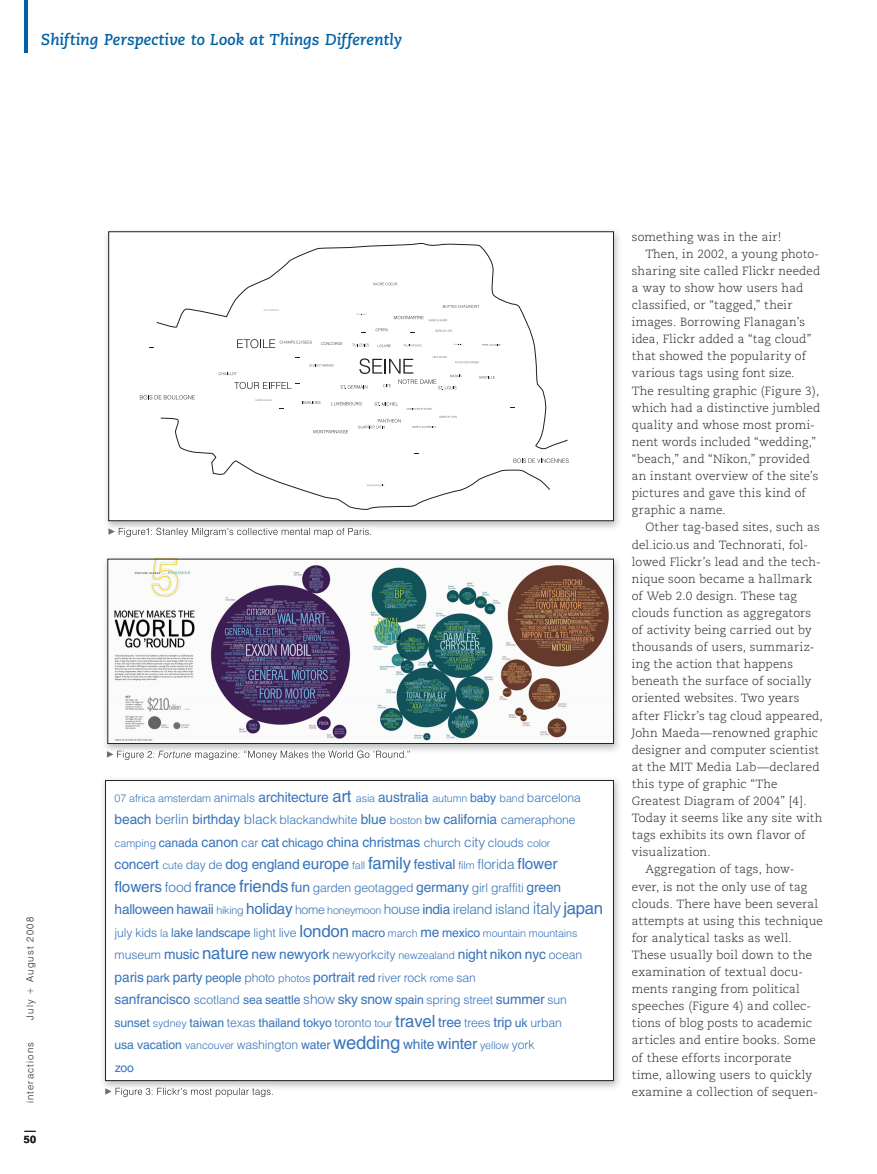
<style>
.page{position:relative;width:877px;height:1174px;background:#fff}
.page>*{position:absolute;margin:0;border:0;box-sizing:border-box;transform-origin:0 0}
.t1{font:italic 700 15.75px "Caecilia";color:#0161a4}
.t2{font:13.8px/22.5px "Helvetica";letter-spacing:-.01em;color:#3673ba}
.t3{font:12.15px/22.5px "Helvetica";letter-spacing:-.01em;color:#3673ba}
.t4{font:300 12.15px "Helvetica";letter-spacing:-.01em;color:#3673ba}
.t5{font:300 11.85px "Caecilia";letter-spacing:.01em;color:#231f20}
.t6{font:300 10.65px "Helvetica";letter-spacing:-.01em;color:#3673ba}
.t7{font:700 10.5px "Swiss 721 BT";color:#231f20}
.t8{font:300 9.75px "Swiss 721 BT";letter-spacing:.12em;color:#231f20}
.s1{font-size:12.15px}
.s2{font-weight:400;font-size:13.8px}
.s3{font-weight:400;font-size:16.8px}
.s4{font-weight:400;font-size:12.15px}
.s5{font-weight:300}
.s6{font-weight:300;font-size:12.15px}
.s7{font-weight:300;font-size:10.65px}
.s8{font-size:15.3px}
.s9{font-size:16.8px}
.s10{font-weight:400;font-size:15.3px}
.s11{font-size:13.8px}
.s12{font-weight:300;font-size:16.8px}
.s13{font-size:18.3px}
</style>
<div class="page">
<img style="left:106px;top:232px;width:513px;height:303px">
<img style="left:115px;top:528px;width:256px;height:8px">
<div style="left:109px;top:232px;width:504px;height:289px;background:#fff"></div>
<svg style="left:140px;top:395px;width:16px;height:4px"></svg>
<svg style="left:156px;top:243px;width:391px;height:173px"></svg>
<svg style="left:160px;top:416px;width:409px;height:94px"></svg>
<div style="left:108px;top:231px;width:506px;height:290px;border:1px solid #231f20"></div>
<img style="left:105px;top:558px;width:514px;height:200px">
<img style="left:114px;top:751px;width:41px;height:7px">
<img style="left:158px;top:750px;width:34px;height:8px">
<img style="left:192px;top:750px;width:218px;height:8px">
<img style="left:109px;top:561px;width:503px;height:181px">
<div style="left:107px;top:559px;width:507px;height:185px;border:1px solid #231f20"></div>
<img style="left:112px;top:1088px;width:161px;height:8px">
<div style="left:105px;top:780px;width:509px;height:301px;border:1px solid #231f20"></div>
<svg style="left:24px;top:1131px;width:12px;height:1px"></svg>
<hr style="left:25px;top:0;width:3px;height:52px;background:#0161a4">
<svg style="left:108px;top:528px;width:7px;height:7px"></svg>
<svg style="left:107px;top:751px;width:6px;height:6px"></svg>
<svg style="left:105px;top:1088px;width:7px;height:6px"></svg>
<h1 class="t1" style="left:41px;top:30px;width:363px">Shifting Perspective to Look at Things Differently</h1>
<p class="t8" style="left:24px;top:1020px;width:104px;rotate:-90deg">July + August 2008</p>
<p class="t8" style="left:24px;top:1103px;width:62px;rotate:-90deg">interactions</p>
<p class="t7" style="left:24px;top:1132px;width:14px">50</p>
<p class="t6" style="left:115px;top:791px;width:468px">07 africa amsterdam <span class="s1">animals</span> <span class="s2">architecture</span> <span class="s3">art</span> asia <span class="s2">australia</span> autumn <span class="s4">baby</span> band <span class="s1">barcelona</span></p>
<p class="t2" style="left:115px;top:808px;width:462px">beach <span class="s5">berlin</span> birthday <span class="s5">black</span> <span class="s6">blackandwhite</span> blue <span class="s7">boston</span> <span class="s1">bw</span> california <span class="s6">cameraphone </span><span class="s7">camping</span> <span class="s1">canada</span> canon <span class="s6">car</span> cat <span class="s1">chicago</span> china christmas <span class="s6">church</span> <span class="s5">city</span> <span class="s6">clouds</span> <span class="s7">color </span>concert <span class="s7">cute</span> <span class="s6">day de</span> dog england <span class="s8">europe</span> <span class="s7">fall</span> <span class="s9">family</span> festival <span class="s7">film</span> <span class="s5">florida</span> <span class="s8">flower</span></p>
<p class="t4" style="left:115px;top:880px;width:448px"><span class="s10">flowers</span> <span class="s11">food</span> <span class="s10">france</span> <span class="s3">friends</span> <span class="s2">fun</span> garden geotagged <span class="s2">germany</span> girl graffiti <span class="s2">green</span></p>
<p class="t2" style="left:115px;top:898px;width:490px">halloween hawaii <span class="s7">hiking</span> <span class="s8">holiday</span> <span class="s6">home</span> <span class="s7">honeymoon</span> <span class="s5">house</span> india <span class="s5">ireland island</span> <span class="s12">italy</span> <span class="s9">japan</span></p>
<p class="t6" style="left:115px;top:926px;width:464px"><span class="s1">july kids</span> la <span class="s4">lake landscape</span> <span class="s1">light live</span> <span class="s3">london</span> <span class="s4">macro</span> march <span class="s2">me</span> <span class="s4">mexico</span> mountain mountains</p>
<p class="t2" style="left:115px;top:943px;width:469px"><span class="s6">museum</span> music <span class="s9">nature</span> new newyork <span class="s6">newyorkcity</span> <span class="s7">newzealand</span> night nikon nyc <span class="s6">ocean </span>paris <span class="s1">park</span> party <span class="s1">people</span> <span class="s6">photo</span> <span class="s7">photos</span> portrait <span class="s1">red</span> <span class="s6">river rock</span> <span class="s7">rome</span> <span class="s6">san<br></span>sanfrancisco <span class="s6">scotland</span> <span class="s1">sea seattle</span> <span class="s5">show</span> sky snow <span class="s1">spain</span> <span class="s6">spring street</span> summer <span class="s6">sun</span></p>
<p class="t3" style="left:115px;top:1011px;width:449px">sunset <span class="s7">sydney</span> taiwan <span class="s5">texas</span> thailand tokyo <span class="s5">toronto</span> <span class="s7">tour</span> <span class="s9">travel</span> <span class="s11">tree</span> <span class="s5">trees</span> <span class="s11">trip</span> uk <span class="s5">urban </span>usa vacation <span class="s7">vancouver</span> <span class="s5">washington</span> water <span class="s13">wedding</span> <span class="s11">white</span> <span class="s8">winter</span> <span class="s7">yellow</span> <span class="s5">york<br></span>zoo</p>
<p class="t5" style="left:632px;top:230px;width:151px">something was in the air!</p>
<p class="t5" style="left:645px;top:247px;width:175px">Then, in 2002, a young photo-</p>
<p class="t5" style="left:632px;top:264px;width:190px">sharing site called Flickr needed</p>
<p class="t5" style="left:632px;top:281px;width:173px">a way to show how users had</p>
<p class="t5" style="left:632px;top:298px;width:162px">classified, or “tagged,” their</p>
<p class="t5" style="left:632px;top:315px;width:175px">images. Borrowing Flanagan’s</p>
<p class="t5" style="left:632px;top:332px;width:181px">idea, Flickr added a “tag cloud”</p>
<p class="t5" style="left:632px;top:350px;width:176px">that showed the popularity of</p>
<p class="t5" style="left:632px;top:367px;width:164px">various tags using font size.</p>
<p class="t5" style="left:632px;top:384px;width:189px">The resulting graphic (Figure 3),</p>
<p class="t5" style="left:632px;top:401px;width:190px">which had a distinctive jumbled</p>
<p class="t5" style="left:632px;top:418px;width:184px">quality and whose most promi-</p>
<p class="t5" style="left:632px;top:435px;width:186px">nent words included “wedding,”</p>
<p class="t5" style="left:632px;top:452px;width:180px">“beach,” and “Nikon,” provided</p>
<p class="t5" style="left:632px;top:469px;width:188px">an instant overview of the site’s</p>
<p class="t5" style="left:632px;top:486px;width:176px">pictures and gave this kind of</p>
<p class="t5" style="left:632px;top:503px;width:95px">graphic a name.</p>
<p class="t5" style="left:645px;top:521px;width:176px">Other tag-based sites, such as</p>
<p class="t5" style="left:632px;top:538px;width:178px">del.icio.us and Technorati, fol-</p>
<p class="t5" style="left:632px;top:555px;width:190px">lowed Flickr’s lead and the tech-</p>
<p class="t5" style="left:632px;top:572px;width:182px">nique soon became a hallmark</p>
<p class="t5" style="left:632px;top:589px;width:167px">of Web 2.0 design. These tag</p>
<p class="t5" style="left:632px;top:606px;width:181px">clouds function as aggregators</p>
<p class="t5" style="left:632px;top:623px;width:182px">of activity being carried out by</p>
<p class="t5" style="left:632px;top:640px;width:184px">thousands of users, summariz-</p>
<p class="t5" style="left:632px;top:657px;width:163px">ing the action that happens</p>
<p class="t5" style="left:632px;top:674px;width:181px">beneath the surface of socially</p>
<p class="t5" style="left:632px;top:692px;width:169px">oriented websites. Two years</p>
<p class="t5" style="left:632px;top:709px;width:193px">after Flickr’s tag cloud appeared,</p>
<p class="t5" style="left:632px;top:726px;width:188px">John Maeda—renowned graphic</p>
<p class="t5" style="left:632px;top:743px;width:189px">designer and computer scientist</p>
<p class="t5" style="left:632px;top:760px;width:189px">at the MIT Media Lab—declared</p>
<p class="t5" style="left:632px;top:777px;width:147px">this type of graphic “The</p>
<p class="t5" style="left:632px;top:794px;width:176px">Greatest Diagram of 2004” [4].</p>
<p class="t5" style="left:632px;top:811px;width:192px">Today it seems like any site with</p>
<p class="t5" style="left:632px;top:828px;width:175px">tags exhibits its own flavor of</p>
<p class="t5" style="left:632px;top:845px;width:80px">visualization.</p>
<p class="t5" style="left:645px;top:863px;width:151px">Aggregation of tags, how-</p>
<p class="t5" style="left:632px;top:880px;width:177px">ever, is not the only use of tag</p>
<p class="t5" style="left:632px;top:897px;width:188px">clouds. There have been several</p>
<p class="t5" style="left:632px;top:914px;width:192px">attempts at using this technique</p>
<p class="t5" style="left:632px;top:931px;width:161px">for analytical tasks as well.</p>
<p class="t5" style="left:632px;top:948px;width:182px">These usually boil down to the</p>
<p class="t5" style="left:632px;top:965px;width:173px">examination of textual docu-</p>
<p class="t5" style="left:632px;top:982px;width:170px">ments ranging from political</p>
<p class="t5" style="left:632px;top:999px;width:181px">speeches (Figure 4) and collec-</p>
<p class="t5" style="left:632px;top:1016px;width:182px">tions of blog posts to academic</p>
<p class="t5" style="left:632px;top:1034px;width:185px">articles and entire books. Some</p>
<p class="t5" style="left:632px;top:1051px;width:161px">of these efforts incorporate</p>
<p class="t5" style="left:632px;top:1068px;width:182px">time, allowing users to quickly</p>
<p class="t5" style="left:632px;top:1085px;width:188px">examine a collection of sequen-</p>
</div>
